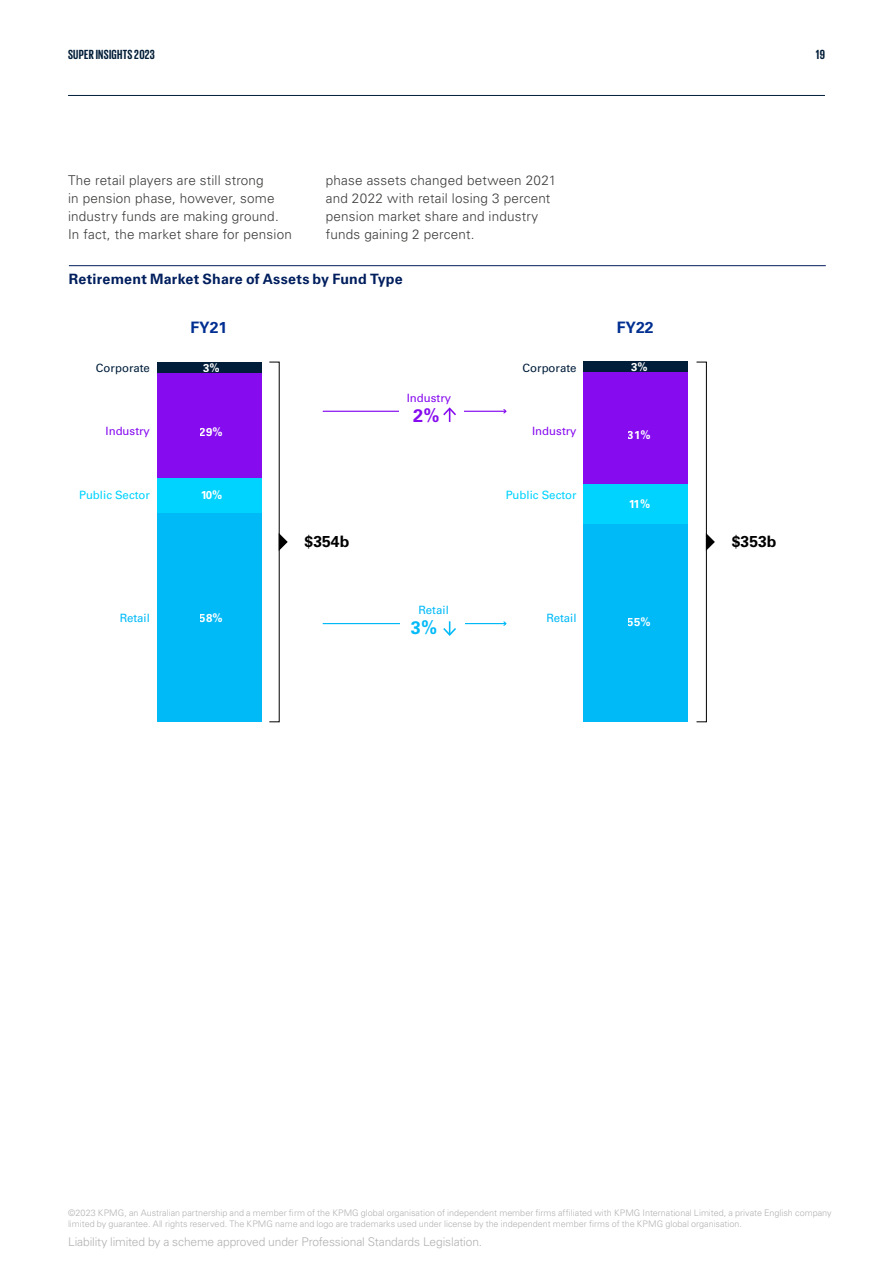
<style>
.page{position:relative;width:893px;height:1263px;background:#fff}
.page>*{position:absolute;margin:0;border:0;box-sizing:border-box;transform-origin:0 0}
.t1{font:700 18.15px "Univers LT Std";color:#860bef}
.t2{font:700 18.15px "Univers LT Std";color:#00baf8}
.t3{font:700 15.75px "Univers LT Std";color:#000}
.t4{font:700 15.75px "Univers LT Std";color:#002f91}
.t5{font:700 14.25px "Univers LT Std";letter-spacing:.015em;color:#001e5d}
.t6{font:300 13.5px/18px "Univers LT Std";letter-spacing:.015em;color:#3c3c3b}
.t7{font:700 13.5px "KPMG";letter-spacing:.02em;color:#001d37}
.t8{font:300 12px "Univers LT Std";letter-spacing:-.01em;color:#b3b2b2}
.t9{font:11.4px "Univers LT Std";color:#860bef}
.t10{font:11.4px "Univers LT Std";color:#00d3ff}
.t11{font:700 11.4px "Univers LT Std";color:#fff}
.t12{font:11.4px "Univers LT Std";color:#001e3a}
.t13{font:11.4px "Univers LT Std";color:#00baf8}
.t14{font:300 9px/10.8px "Univers LT Std";color:#b3b2b2}
</style>
<div class="page">
<hr style="left:323px;top:411px;width:182px;height:1px;background:#860bef">
<svg style="left:503px;top:409px;width:4px;height:4px"></svg>
<div style="left:157px;top:513px;width:104px;height:209px;background:#00baf8"></div>
<div style="left:157px;top:477px;width:104px;height:36px;background:#00d3ff"></div>
<div style="left:157px;top:373px;width:104px;height:104px;background:#860bef"></div>
<div style="left:157px;top:362px;width:104px;height:11px;background:#001e3a"></div>
<svg style="left:278px;top:532px;width:10px;height:19px"></svg>
<div style="left:696px;top:362px;width:11px;height:360px;border:1px solid #000"></div>
<svg style="left:705px;top:532px;width:10px;height:19px"></svg>
<div style="left:584px;top:523px;width:104px;height:198px;background:#00baf8"></div>
<div style="left:584px;top:484px;width:104px;height:39px;background:#00d3ff"></div>
<div style="left:584px;top:372px;width:104px;height:112px;background:#860bef"></div>
<div style="left:584px;top:361px;width:104px;height:11px;background:#001e3a"></div>
<div style="left:399px;top:386px;width:64px;height:47px;background:#fff"></div>
<svg style="left:443px;top:407px;width:13px;height:15px"></svg>
<hr style="left:323px;top:623px;width:182px;height:1px;background:#00baf8">
<svg style="left:503px;top:622px;width:4px;height:4px"></svg>
<div style="left:400px;top:599px;width:64px;height:46px;background:#fff"></div>
<svg style="left:443px;top:621px;width:13px;height:15px"></svg>
<hr style="left:69px;top:265px;width:757px;height:1px;background:#001e5d">
<hr style="left:68px;top:95px;width:757px;height:1px;background:#001d37">
<h3 class="t7" style="left:68px;top:48px;width:88px">SUPER INSIGHTS 2023</h3>
<h3 class="t7" style="left:816px;top:48px;width:11px">19</h3>
<h3 class="t6" style="left:68px;top:171px;width:225px">The retail players are still strong<br>in pension phase, however, some industry funds are making ground.<br>In fact, the market share for pension</h3>
<h3 class="t6" style="left:326px;top:171px;width:232px">phase assets changed between 2021 and 2022 with retail losing 3 percent pension market share and industry funds gaining 2 percent.</h3>
<h3 class="t5" style="left:69px;top:270px;width:335px">Retirement Market Share of Assets by Fund Type</h3>
<h2 class="t4" style="left:191px;top:318px;width:38px">FY21</h2>
<h2 class="t4" style="left:617px;top:318px;width:38px">FY22</h2>
<p class="t12" style="left:96px;top:361px;width:56px">Corporate</p>
<p class="t11" style="left:203px;top:361px;width:18px">3%</p>
<p class="t12" style="left:523px;top:361px;width:56px">Corporate</p>
<p class="t11" style="left:631px;top:360px;width:18px">3%</p>
<p class="t9" style="left:407px;top:391px;width:46px">Industry</p>
<h1 class="t1" style="left:413px;top:405px;width:28px">2%</h1>
<p class="t9" style="left:105px;top:425px;width:46px">Industry</p>
<p class="t11" style="left:200px;top:425px;width:24px">29%</p>
<p class="t9" style="left:532px;top:425px;width:46px">Industry</p>
<p class="t11" style="left:628px;top:428px;width:24px">31%</p>
<p class="t10" style="left:79px;top:489px;width:72px">Public Sector</p>
<p class="t11" style="left:200px;top:489px;width:24px">10%</p>
<p class="t10" style="left:506px;top:489px;width:72px">Public Sector</p>
<p class="t11" style="left:628px;top:497px;width:23px">11%</p>
<h2 class="t3" style="left:305px;top:532px;width:46px">$354b</h2>
<h2 class="t3" style="left:732px;top:532px;width:46px">$353b</h2>
<p class="t13" style="left:120px;top:611px;width:32px">Retail</p>
<p class="t11" style="left:200px;top:611px;width:24px">58%</p>
<p class="t13" style="left:419px;top:604px;width:32px">Retail</p>
<h1 class="t2" style="left:411px;top:617px;width:28px">3%</h1>
<p class="t13" style="left:546px;top:611px;width:32px">Retail</p>
<p class="t11" style="left:628px;top:616px;width:24px">55%</p>
<p class="t14" style="left:68px;top:1207px;width:765px">©2023 KPMG, an Australian partnership and a member firm of the KPMG global organisation of independent member firms affiliated with KPMG International Limited, a private English company limited by guarantee. All rights reserved. The KPMG name and logo are trademarks used under license by the independent member firms of the KPMG global organisation.</p>
<h3 class="t8" style="left:68px;top:1234px;width:416px">Liability limited by a scheme approved under Professional Standards Legislation.</h3>
</div>
